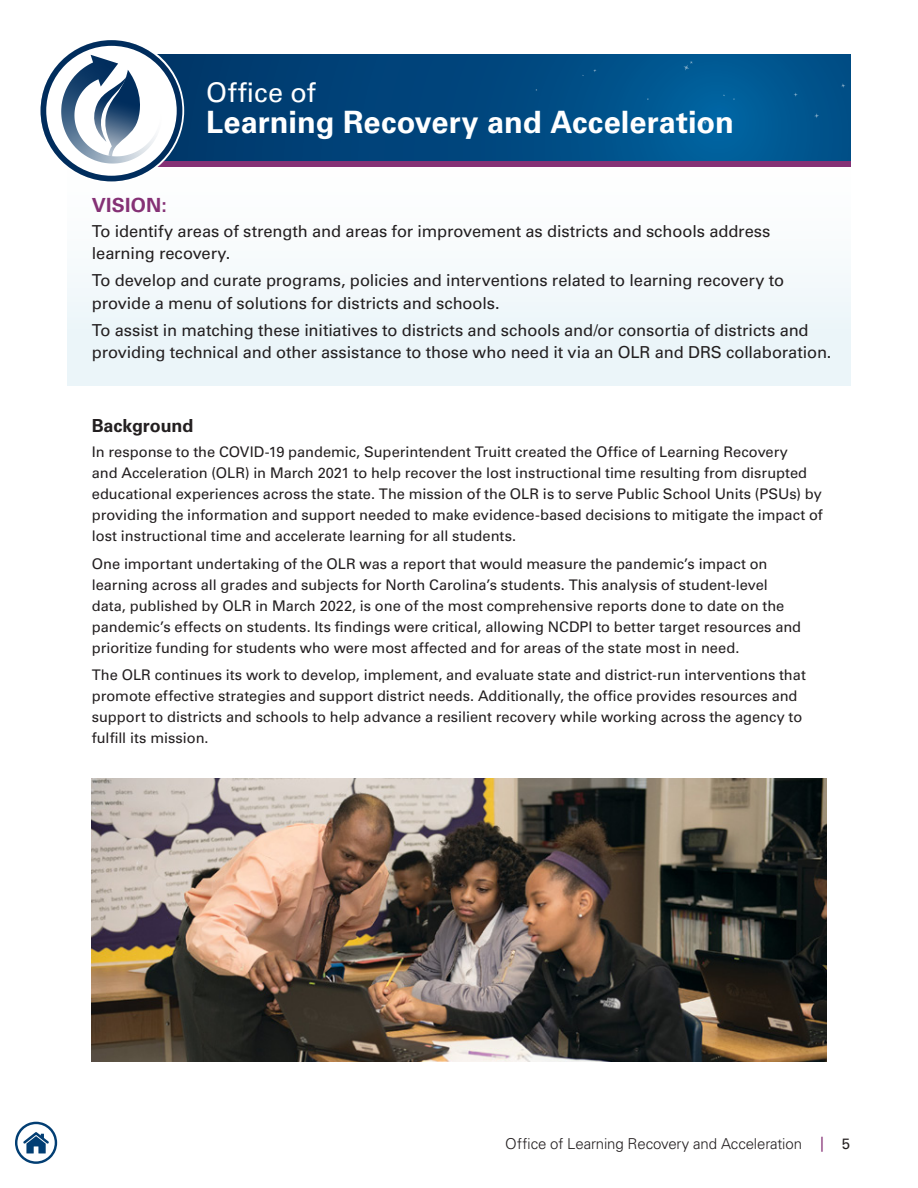
<style>
.page{position:relative;width:918px;height:1188px;background:#fff}
.page>*{position:absolute;margin:0;border:0;box-sizing:border-box;transform-origin:0 0}
.Header_1-Sections{font:700 30.75px "Univers LT Std";color:#fff}
.Header_1-Sections-2{font:27px "Univers LT Std";letter-spacing:.015em;color:#fff}
.Header_2_-_Vision_Hd{font:700 19.5px "Univers LT Std";letter-spacing:.015em;color:#853175}
.Header_2-Bkg-NxSteps{font:700 18px "Univers LT Std";letter-spacing:-.005em;color:#231f20}
.Body_-_Vision{font:16.5px/22.5px "Univers LT Std";letter-spacing:-.005em;color:#231f20}
.t1{font:300 15px "Univers LT Std";letter-spacing:-.01em;color:#231f20}
.Body_-_Main{font:14.7px/21px "Univers LT Std";color:#231f20}
.s1{font-weight:400;color:#853175}
.s2{font-weight:400}
</style>
<div class="page">
<div style="left:67px;top:167px;width:783px;height:219px;background:#f4f9fb"></div>
<svg style="left:184px;top:54px;width:666px;height:108px;background:#014a82"></svg>
<svg style="left:535px;top:88px;width:3px;height:4px"></svg>
<svg style="left:581px;top:74px;width:4px;height:3px"></svg>
<svg style="left:593px;top:68px;width:4px;height:5px"></svg>
<svg style="left:646px;top:97px;width:4px;height:4px"></svg>
<svg style="left:683px;top:60px;width:11px;height:11px"></svg>
<svg style="left:701px;top:118px;width:8px;height:9px"></svg>
<svg style="left:722px;top:94px;width:4px;height:3px"></svg>
<svg style="left:729px;top:119px;width:4px;height:5px"></svg>
<svg style="left:793px;top:91px;width:6px;height:7px"></svg>
<svg style="left:813px;top:112px;width:8px;height:8px"></svg>
<svg style="left:839px;top:82px;width:8px;height:7px"></svg>
<div style="left:148px;top:162px;width:702px;height:5px;background:#853175"></div>
<svg style="left:40px;top:40px;width:144px;height:143px"></svg>
<img style="left:92px;top:779px;width:734px;height:283px">
<svg style="left:15px;top:1122px;width:42px;height:42px"></svg>
<h1 class="Header_1-Sections-2" style="left:206px;top:76px;width:111px">Office of</h1>
<h1 class="Header_1-Sections" style="left:206px;top:104px;width:529px">Learning Recovery and Acceleration</h1>
<h2 class="Header_2_-_Vision_Hd" style="left:92px;top:194px;width:77px">VISION:</h2>
<p class="Body_-_Vision" style="left:92px;top:220px;width:680px">To identify areas of strength and areas for improvement as districts and schools address learning recovery.</p>
<p class="Body_-_Vision" style="left:92px;top:269px;width:694px">To develop and curate programs, policies and interventions related to learning recovery to provide a menu of solutions for districts and schools.</p>
<p class="Body_-_Vision" style="left:92px;top:319px;width:741px">To assist in matching these initiatives to districts and schools and/or consortia of districts and providing technical and other assistance to those who need it via an OLR and DRS collaboration.</p>
<h2 class="Header_2-Bkg-NxSteps" style="left:92px;top:415px;width:103px">Background</h2>
<p class="Body_-_Main" style="left:92px;top:442px;width:732px">In response to the COVID-19 pandemic, Superintendent Truitt created the Office of Learning Recovery<br>and Acceleration (OLR) in March 2021 to help recover the lost instructional time resulting from disrupted educational experiences across the state. The mission of the OLR is to serve Public School Units (PSUs) by providing the information and support needed to make evidence-based decisions to mitigate the impact of lost instructional time and accelerate learning for all students.</p>
<p class="Body_-_Main" style="left:92px;top:553px;width:711px">One important undertaking of the OLR was a report that would measure the pandemic’s impact on learning across all grades and subjects for North Carolina’s students. This analysis of student-level data, published by OLR in March 2022, is one of the most comprehensive reports done to date on the pandemic’s effects on students. Its findings were critical, allowing NCDPI to better target resources and prioritize funding for students who were most affected and for areas of the state most in need.</p>
<p class="Body_-_Main" style="left:92px;top:665px;width:716px">The OLR continues its work to develop, implement, and evaluate state and district-run interventions that promote effective strategies and support district needs. Additionally, the office provides resources and support to districts and schools to help advance a resilient recovery while working across the agency to fulfill its mission.</p>
<p class="t1" style="left:505px;top:1135px;width:346px">Office of Learning Recovery and Acceleration <span class="s1">|</span> <span class="s2">5</span></p>
</div>
